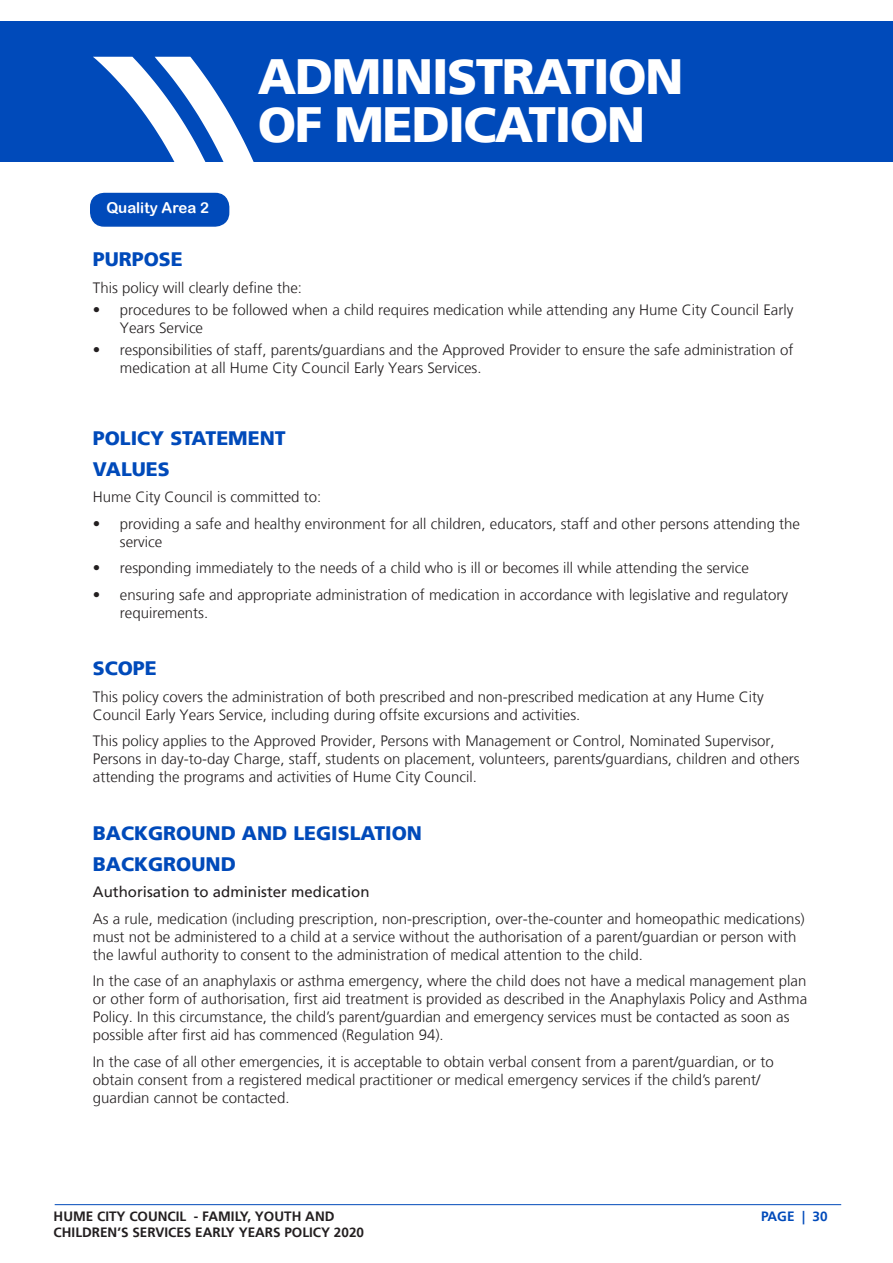
<style>
.page{position:relative;width:893px;height:1263px;background:#fff}
.page>*{position:absolute;margin:0;border:0;box-sizing:border-box;transform-origin:0 0}
.t1{font:900 49.5px "Frutiger LT";letter-spacing:-.03em;color:#fff}
.heading{font:900 19.5px "Frutiger LT";color:#004aba}
.NORMAL_last_paragrap{font:300 15px/18px "Frutiger LT";color:#231f20}
.heading-2{font:300 15px/18px "Frutiger LT";color:#231f20}
.NORMAL_last_paragrap-2{font:15px "Frutiger LT";color:#231f20}
.content_sub_heading{font:15px "Arial Rounded MT Bold";color:#fff}
.t2{font:700 13.5px/16.2px "Frutiger LT";color:#231f20}
.t3{font:700 13.5px "Frutiger LT";color:#004aba}
</style>
<div class="page">
<hr style="left:55px;top:1204px;width:786px;height:1px;background:#004aba">
<div style="left:0;top:21px;width:893px;height:140px;background:#004aba"></div>
<svg style="left:93px;top:57px;width:168px;height:105px"></svg>
<div style="left:91px;top:194px;width:138px;height:32px;background:#004aba;border-radius:14px"></div>
<div style="left:90px;top:193px;width:139px;height:34px;border:2px solid #004aba;border-radius:14px"></div>
<p class="content_sub_heading" style="left:106px;top:199px;width:104px">Quality Area 2</p>
<p class="t1" style="left:258px;top:47px;width:427px">ADMINISTRATION</p>
<p class="t1" style="left:258px;top:95px;width:389px">OF MEDICATION</p>
<p class="heading" style="left:93px;top:248px;width:91px">PURPOSE</p>
<p class="NORMAL_last_paragrap" style="left:93px;top:279px;width:211px">This policy will clearly define the:</p>
<p class="NORMAL_last_paragrap" style="left:120px;top:301px;width:675px;text-indent:-27px">• procedures to be followed when a child requires medication while attending any Hume City Council Early<br>Years Service</p>
<p class="NORMAL_last_paragrap" style="left:120px;top:341px;width:675px;text-indent:-27px">• responsibilities of staff, parents/guardians and the Approved Provider to ensure the safe administration of medication at all Hume City Council Early Years Services.</p>
<p class="heading" style="left:93px;top:426px;width:194px">POLICY STATEMENT</p>
<p class="heading" style="left:93px;top:457px;width:78px">VALUES</p>
<p class="NORMAL_last_paragrap" style="left:93px;top:488px;width:230px">Hume City Council is committed to:</p>
<p class="NORMAL_last_paragrap" style="left:120px;top:515px;width:682px;text-indent:-27px">• providing a safe and healthy environment for all children, educators, staff and other persons attending the service</p>
<p class="NORMAL_last_paragrap" style="left:93px;top:559px;width:658px">• responding immediately to the needs of a child who is ill or becomes ill while attending the service</p>
<p class="NORMAL_last_paragrap" style="left:120px;top:586px;width:670px;text-indent:-27px">• ensuring safe and appropriate administration of medication in accordance with legislative and regulatory requirements.</p>
<p class="heading" style="left:93px;top:657px;width:65px">SCOPE</p>
<p class="heading-2" style="left:93px;top:688px;width:672px">This policy covers the administration of both prescribed and non-prescribed medication at any Hume City<br>Council Early Years Service, including during offsite excursions and activities.</p>
<p class="heading-2" style="left:93px;top:732px;width:708px">This policy applies to the Approved Provider, Persons with Management or Control, Nominated Supervisor,<br>Persons in day-to-day Charge, staff, students on placement, volunteers, parents/guardians, children and others attending the programs and activities of Hume City Council.</p>
<p class="heading" style="left:93px;top:821px;width:331px">BACKGROUND AND LEGISLATION</p>
<p class="heading" style="left:93px;top:852px;width:145px">BACKGROUND</p>
<p class="NORMAL_last_paragrap-2" style="left:93px;top:883px;width:278px">Authorisation to administer medication</p>
<p class="NORMAL_last_paragrap" style="left:93px;top:910px;width:713px">As a rule, medication (including prescription, non-prescription, over-the-counter and homeopathic medications) must not be administered to a child at a service without the authorisation of a parent/guardian or person with the lawful authority to consent to the administration of medical attention to the child.</p>
<p class="NORMAL_last_paragrap" style="left:93px;top:972px;width:716px">In the case of an anaphylaxis or asthma emergency, where the child does not have a medical management plan or other form of authorisation, first aid treatment is provided as described in the Anaphylaxis Policy and Asthma Policy. In this circumstance, the child’s parent/guardian and emergency services must be contacted as soon as possible after first aid has commenced (Regulation 94).</p>
<p class="NORMAL_last_paragrap" style="left:93px;top:1053px;width:682px">In the case of all other emergencies, it is acceptable to obtain verbal consent from a parent/guardian, or to obtain consent from a registered medical practitioner or medical emergency services if the child’s parent/ guardian cannot be contacted.</p>
<p class="t2" style="left:54px;top:1208px;width:312px">HUME CITY COUNCIL - FAMILY, YOUTH AND<br>CHILDREN’S SERVICES EARLY YEARS POLICY 2020</p>
<p class="t3" style="left:761px;top:1208px;width:68px">PAGE | 30</p>
</div>
